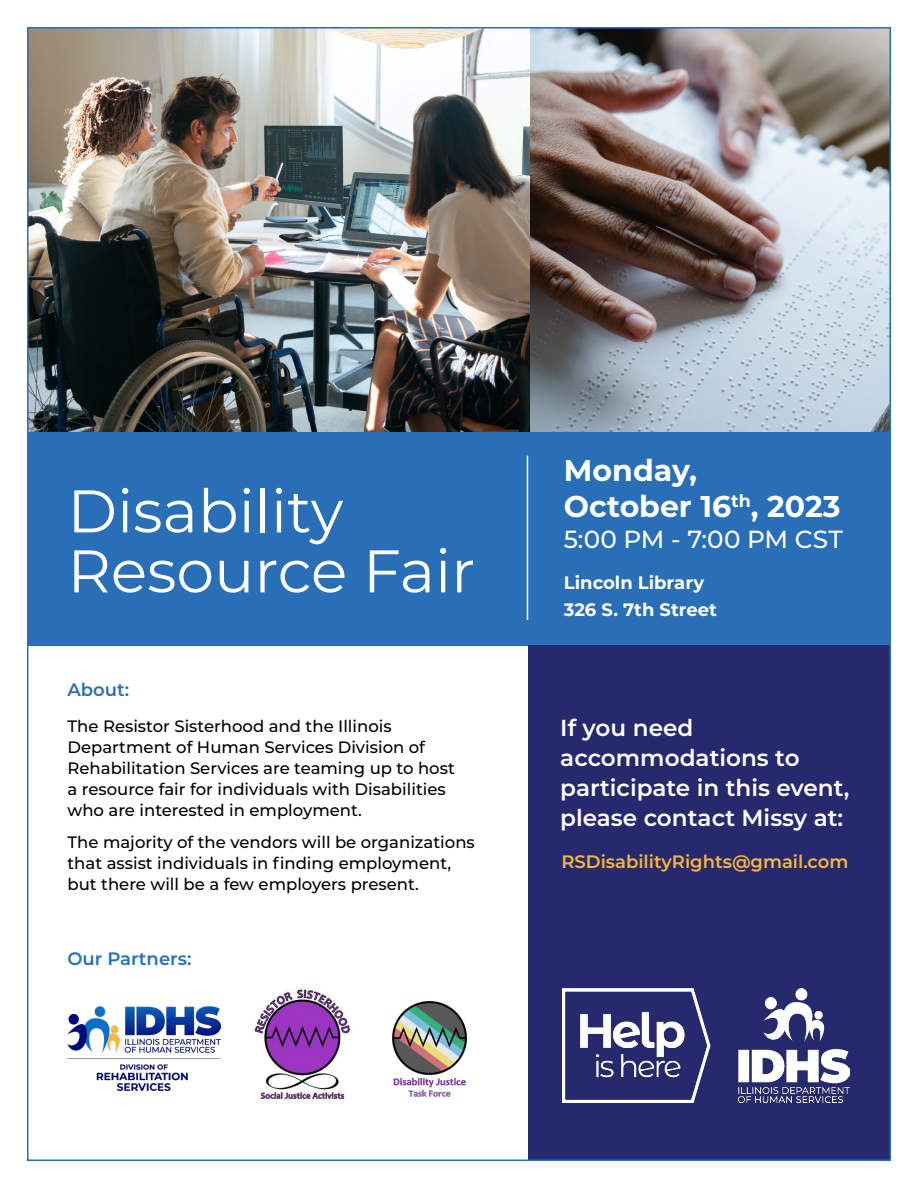
<style>
.page{position:relative;width:918px;height:1188px;background:#fff}
.page>*{position:absolute;margin:0;border:0;box-sizing:border-box;transform-origin:0 0}
.H1_Style{font:60px "Montserrat";color:#fff}
.Paragraph_Style_1{font:700 30px/36px "Montserrat";color:#fff}
.Paragraph_Style_2{font:500 24.75px "Montserrat";letter-spacing:.005em;color:#fff}
.Paragraph_Style_5{font:600 23.1px/30px "Montserrat";color:#fff}
.Paragraph_Style_3{font:700 18px "Montserrat";color:#fff}
.Paragraph_Style_6{font:600 18px "Montserrat";color:#f9b639}
.t1{font:600 18px "Montserrat";color:#286fb7}
.Paragraph_Style_4{font:500 16.5px/21px "Montserrat";color:#000}
</style>
<div class="page">
<div style="left:27px;top:430px;width:864px;height:216px;background:#286fb7"></div>
<div style="left:528px;top:646px;width:363px;height:515px;background:#26296e"></div>
<hr style="left:527px;top:456px;width:1px;height:164px;background:#fff">
<img style="left:30px;top:30px;width:858px;height:402px">
<img style="left:68px;top:1006px;width:152px;height:84px">
<img style="left:254px;top:987px;width:96px;height:113px">
<img style="left:392px;top:1001px;width:75px;height:96px">
<img style="left:563px;top:989px;width:286px;height:114px">
<h1 class="H1_Style" style="left:68px;top:470px;width:277px">Disability</h1>
<h1 class="H1_Style" style="left:68px;top:530px;width:409px">Resource Fair</h1>
<h2 class="t1" style="left:68px;top:677px;width:63px">About:</h2>
<p class="Paragraph_Style_4" style="left:68px;top:715px;width:389px">The Resistor Sisterhood and the Illinois Department of Human Services Division of Rehabilitation Services are teaming up to host a resource fair for individuals with Disabilities who are interested in employment.</p>
<p class="Paragraph_Style_4" style="left:68px;top:831px;width:409px">The majority of the vendors will be organizations that assist individuals in finding employment, but there will be a few employers present.</p>
<h2 class="t1" style="left:68px;top:946px;width:125px">Our Partners:</h2>
<p class="Paragraph_Style_1" style="left:564px;top:451px;width:278px">Monday,<br>October 16<sup>th</sup>, 2023</p>
<p class="Paragraph_Style_2" style="left:564px;top:522px;width:281px">5:00 PM - 7:00 PM CST</p>
<p class="Paragraph_Style_3" style="left:564px;top:570px;width:142px">Lincoln Library</p>
<p class="Paragraph_Style_3" style="left:564px;top:597px;width:155px">326 S. 7th Street</p>
<p class="Paragraph_Style_5" style="left:560px;top:711px;width:291px">If you need accommodations to participate in this event, please contact Missy at:</p>
<p class="Paragraph_Style_6" style="left:561px;top:849px;width:289px">RSDisabilityRights@gmail.com</p>
</div>
